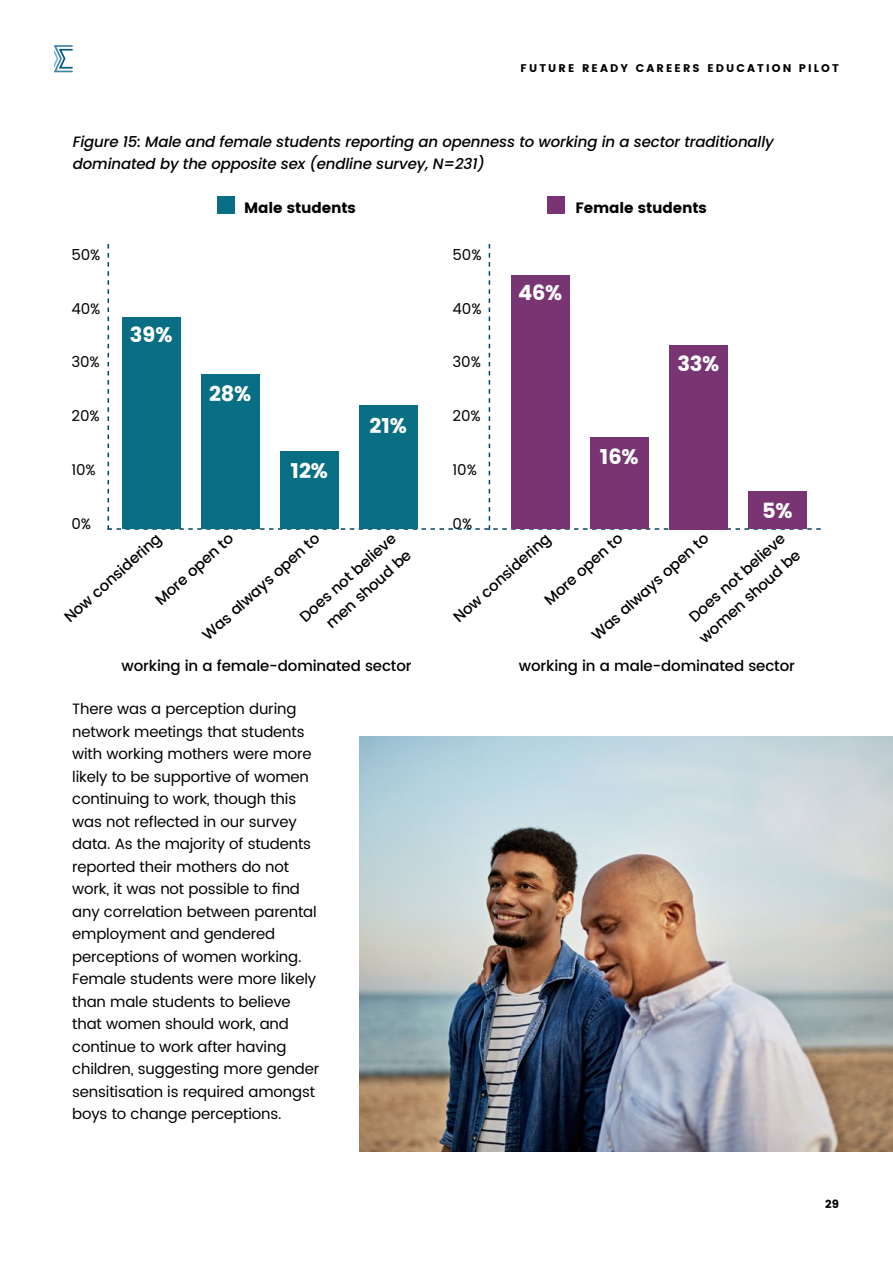
<style>
.page{position:relative;width:893px;height:1263px;background:#fff}
.page>*{position:absolute;margin:0;border:0;box-sizing:border-box;transform-origin:0 0}
.t1{font:700 21px "Poppins";letter-spacing:-.01em;color:#fff}
.t2{font:15px/22.5px "Poppins";letter-spacing:-.01em;color:#000}
.t3{font:500 15px/22.5px "Poppins";letter-spacing:-.01em;color:#000;text-align:right}
.t4{font:italic 500 15px/22.5px "Poppins";letter-spacing:-.01em;color:#000}
.t5{font:700 15px "Poppins";letter-spacing:-.01em;color:#000}
.t6{font:700 11.4px "Poppins";color:#000}
.t7{font:700 11.1px "Poppins";letter-spacing:.19em;color:#000}
</style>
<div class="page">
<svg style="left:54px;top:45px;width:18px;height:27px"></svg>
<svg style="left:108px;top:244px;width:713px;height:286px"></svg>
<div style="left:547px;top:197px;width:17px;height:17px;background:#793573"></div>
<div style="left:218px;top:197px;width:17px;height:17px;background:#076e84"></div>
<div style="left:511px;top:275px;width:59px;height:254px;background:#793573"></div>
<div style="left:201px;top:374px;width:59px;height:155px;background:#076e84"></div>
<div style="left:280px;top:452px;width:59px;height:77px;background:#076e84"></div>
<div style="left:359px;top:405px;width:59px;height:124px;background:#076e84"></div>
<div style="left:122px;top:317px;width:59px;height:212px;background:#076e84"></div>
<div style="left:590px;top:437px;width:59px;height:92px;background:#793573"></div>
<div style="left:669px;top:345px;width:59px;height:184px;background:#793573"></div>
<div style="left:748px;top:491px;width:59px;height:38px;background:#793573"></div>
<img style="left:359px;top:737px;width:534px;height:414px">
<p class="t7" style="left:521px;top:62px;width:320px">FUTURE READY CAREERS EDUCATION PILOT</p>
<p class="t4" style="left:73px;top:130px;width:703px">Figure 15: Male and female students reporting an openness to working in a sector traditionally dominated by the opposite sex (endline survey, N=231)</p>
<p class="t5" style="left:244px;top:199px;width:113px">Male students</p>
<p class="t2" style="left:72px;top:244px;width:31px">50%</p>
<p class="t2" style="left:453px;top:244px;width:31px">50%</p>
<p class="t2" style="left:72px;top:297px;width:31px">40%</p>
<p class="t2" style="left:453px;top:297px;width:31px">40%</p>
<h1 class="t1" style="left:130px;top:322px;width:44px">39%</h1>
<p class="t2" style="left:72px;top:351px;width:30px">30%</p>
<p class="t2" style="left:453px;top:351px;width:30px">30%</p>
<h1 class="t1" style="left:209px;top:381px;width:44px">28%</h1>
<p class="t2" style="left:72px;top:405px;width:30px">20%</p>
<p class="t2" style="left:453px;top:405px;width:30px">20%</p>
<h1 class="t1" style="left:370px;top:413px;width:39px">21%</h1>
<h1 class="t1" style="left:290px;top:459px;width:39px">12%</h1>
<p class="t2" style="left:72px;top:459px;width:26px">10%</p>
<p class="t2" style="left:453px;top:459px;width:26px">10%</p>
<p class="t2" style="left:72px;top:513px;width:21px">0%</p>
<p class="t2" style="left:453px;top:513px;width:21px">0%</p>
<p class="t5" style="left:575px;top:199px;width:133px">Female students</p>
<h1 class="t1" style="left:518px;top:281px;width:46px">46%</h1>
<h1 class="t1" style="left:677px;top:351px;width:44px">33%</h1>
<h1 class="t1" style="left:600px;top:444px;width:40px">16%</h1>
<h1 class="t1" style="left:762px;top:498px;width:32px">5%</h1>
<p class="t3" style="left:295px;top:611px;width:125px;rotate:-42deg">Does not believe men shoud be</p>
<p class="t3" style="left:679px;top:615px;width:132px;text-align:center;rotate:-42deg">Does not believe women shoud be</p>
<p class="t3" style="left:197px;top:629px;width:153px;rotate:-42deg">Was always open to</p>
<p class="t3" style="left:587px;top:629px;width:153px;rotate:-42deg">Was always open to</p>
<p class="t3" style="left:150px;top:594px;width:101px;rotate:-42deg">More open to</p>
<p class="t3" style="left:539px;top:594px;width:101px;rotate:-42deg">More open to</p>
<p class="t3" style="left:59px;top:611px;width:126px;rotate:-42deg">Now considering</p>
<p class="t3" style="left:448px;top:611px;width:126px;rotate:-42deg">Now considering</p>
<p class="t3" style="left:122px;top:655px;width:291px">working in a female-dominated sector</p>
<p class="t3" style="left:519px;top:655px;width:277px">working in a male-dominated sector</p>
<p class="t2" style="left:72px;top:698px;width:249px">There was a perception during network meetings that students with working mothers were more likely to be supportive of women continuing to work, though this was not reflected in our survey data. As the majority of students reported their mothers do not work, it was not possible to find any correlation between parental employment and gendered perceptions of women working.<br>Female students were more likely than male students to believe that women should work, and continue to work after having children, suggesting more gender sensitisation is required amongst boys to change perceptions.</p>
<p class="t6" style="left:825px;top:1197px;width:15px">29</p>
</div>
